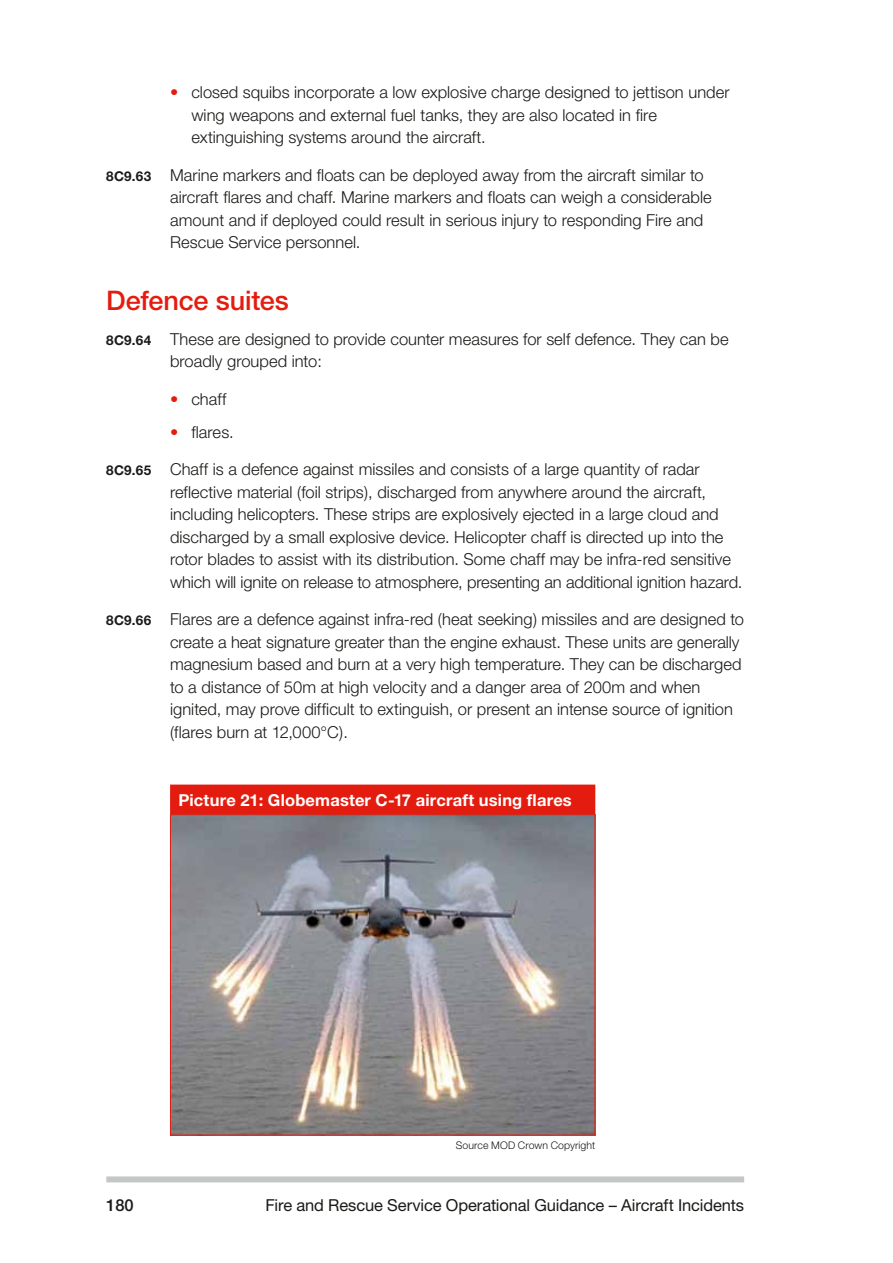
<style>
.page{position:relative;width:893px;height:1263px;background:#fff}
.page>*{position:absolute;margin:0;border:0;box-sizing:border-box;transform-origin:0 0}
.t1{font:500 27px "Helvetica Neue";letter-spacing:-.005em;color:#e41c0f}
.t2{font:300 16.5px/22.5px "Helvetica Neue";color:#1a1a18}
.t3{font:16.5px "Helvetica Neue";letter-spacing:-.01em;color:#1a1a18}
.t4{font:700 16.5px "Helvetica Neue";letter-spacing:.01em;color:#fff}
.t5{font:500 16.5px "Helvetica Neue";color:#1a1a18}
.t6{font:300 10.5px "Helvetica Neue";letter-spacing:.01em;color:#1a1a18}
.s1{font-weight:900;color:#e41c0f}
.s2{font-weight:700;font-size:13.5px}
</style>
<div class="page">
<div style="left:106px;top:1176px;width:638px;height:6px;background:#c5c6c6"></div>
<img style="left:172px;top:816px;width:421px;height:317px">
<div style="left:170px;top:814px;width:425px;height:321px;border:1px solid #e41c0f"></div>
<div style="left:170px;top:784px;width:425px;height:30px;background:#e41c0f"></div>
<p class="t2" style="left:191px;top:81px;width:540px;text-indent:-21px"><span class="s1">•</span> closed squibs incorporate a low explosive charge designed to jettison under wing weapons and external fuel tanks, they are also located in fire extinguishing systems around the aircraft.</p>
<p class="t2" style="left:170px;top:163px;width:543px;text-indent:-64px"><span class="s2">8C9.63</span> Marine markers and floats can be deployed away from the aircraft similar to aircraft flares and chaff. Marine markers and floats can weigh a considerable amount and if deployed could result in serious injury to responding Fire and Rescue Service personnel.</p>
<h1 class="t1" style="left:106px;top:284px;width:184px">Defence suites</h1>
<p class="t2" style="left:170px;top:327px;width:560px;text-indent:-64px"><span class="s2">8C9.64</span> These are designed to provide counter measures for self defence. They can be broadly grouped into:</p>
<p class="t2" style="left:170px;top:387px;width:58px"><span class="s1">•</span> chaff</p>
<p class="t2" style="left:170px;top:420px;width:65px"><span class="s1">•</span> flares.</p>
<p class="t2" style="left:170px;top:458px;width:574px;text-indent:-64px"><span class="s2">8C9.65</span> Chaff is a defence against missiles and consists of a large quantity of radar reflective material (foil strips), discharged from anywhere around the aircraft, including helicopters. These strips are explosively ejected in a large cloud and discharged by a small explosive device. Helicopter chaff is directed up into the rotor blades to assist with its distribution. Some chaff may be infra-red sensitive which will ignite on release to atmosphere, presenting an additional ignition hazard.</p>
<p class="t2" style="left:170px;top:608px;width:575px;text-indent:-64px"><span class="s2">8C9.66</span> Flares are a defence against infra-red (heat seeking) missiles and are designed to create a heat signature greater than the engine exhaust. These units are generally magnesium based and burn at a very high temperature. They can be discharged to a distance of 50m at high velocity and a danger area of 200m and when ignited, may prove difficult to extinguish, or present an intense source of ignition (flares burn at 12,000°C).</p>
<p class="t4" style="left:179px;top:790px;width:395px">Picture 21: Globemaster C-17 aircraft using flares</p>
<p class="t6" style="left:456px;top:1139px;width:141px">Source MOD Crown Copyright</p>
<p class="t5" style="left:106px;top:1195px;width:29px">180</p>
<p class="t3" style="left:265px;top:1195px;width:480px">Fire and Rescue Service Operational Guidance – Aircraft Incidents</p>
</div>
